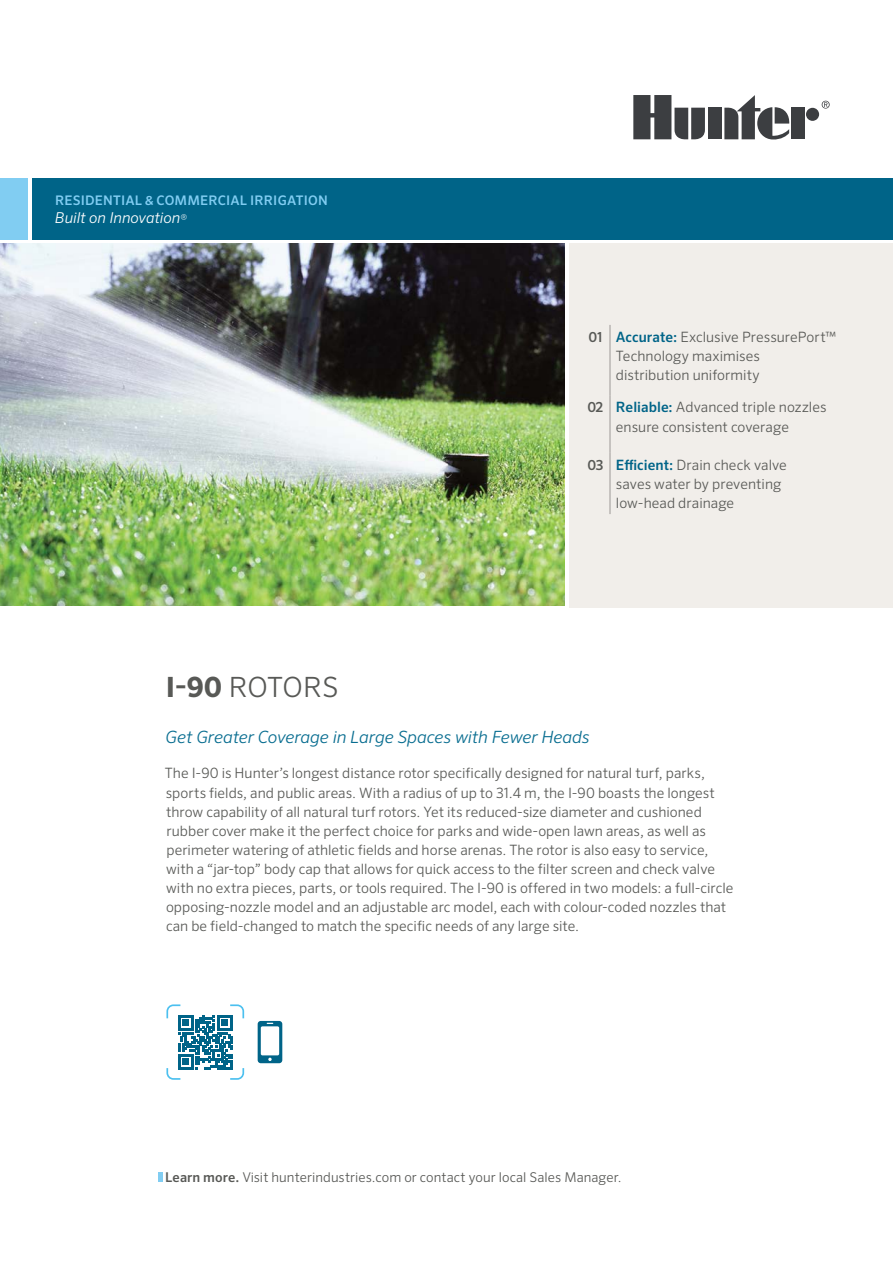
<style>
.page{position:relative;width:893px;height:1263px;background:#fff}
.page>*{position:absolute;margin:0;border:0;box-sizing:border-box;transform-origin:0 0}
.t1{font:300 27.9px "Sero Pro";letter-spacing:-.015em;color:#585956}
.t2{font:italic 300 16.95px "Sero Pro";letter-spacing:-.01em;color:#086d90}
.t3{font:italic 300 15px "Sero Pro";color:#fff}
.t4{font:300 14.25px/19px "Sero Pro";color:#585956}
.t5{font:300 13.5px "Sero Pro";letter-spacing:.005em;color:#585956}
.t6{font:500 13.2px "Sero Pro";letter-spacing:.015em;color:#81cdf2}
.s1{font-style:normal;font-size:12px}
.s2{font-weight:500;font-size:13.8px}
.s3{font-weight:500;color:#006488}
.s4{font-weight:700}
.s5{font-weight:500}
</style>
<div class="page">
<div style="left:569px;top:244px;width:324px;height:364px;background:#f1eeea"></div>
<svg style="left:822px;top:101px;width:8px;height:8px"></svg>
<div style="left:708px;top:108px;width:13px;height:31px;background:#3c3e41"></div>
<div style="left:806px;top:108px;width:13px;height:13px;background:#3c3e41;border-radius:50%"></div>
<div style="left:791px;top:108px;width:14px;height:31px;background:#3c3e41"></div>
<svg style="left:724px;top:95px;width:66px;height:45px"></svg>
<svg style="left:633px;top:95px;width:72px;height:45px"></svg>
<div style="left:32px;top:178px;width:861px;height:61px;background:#006488"></div>
<div style="left:0;top:178px;width:28px;height:61px;background:#81cdf2"></div>
<hr style="left:158px;top:1172px;width:4px;height:10px;background:#81cdf2">
<img style="left:0;top:244px;width:564px;height:362px">
<hr style="left:610px;top:325px;width:1px;height:70px;background:#9c9896">
<hr style="left:610px;top:395px;width:1px;height:58px;background:#9c9896">
<hr style="left:610px;top:453px;width:1px;height:61px;background:#9c9896">
<svg style="left:258px;top:1021px;width:24px;height:42px"></svg>
<svg style="left:166px;top:1004px;width:78px;height:76px"></svg>
<p class="t6" style="left:55px;top:192px;width:274px">RESIDENTIAL &amp; COMMERCIAL IRRIGATION</p>
<p class="t3" style="left:55px;top:208px;width:134px">Built on Innovation<span class="s1">®</span></p>
<p class="t4" style="left:616px;top:327px;width:222px;text-indent:-27px"><span class="s2">01</span> <span class="s3">Accurate:</span> Exclusive PressurePort™<br>Technology maximises distribution uniformity</p>
<p class="t4" style="left:616px;top:398px;width:212px;text-indent:-28px"><span class="s2">02</span> <span class="s3">Reliable:</span> Advanced triple nozzles ensure consistent coverage</p>
<p class="t4" style="left:616px;top:455px;width:172px;text-indent:-29px"><span class="s2">03</span> <span class="s3">Efficient:</span> Drain check valve saves water by preventing low-head drainage</p>
<h1 class="t1" style="left:166px;top:671px;width:174px"><span class="s4">I-90</span> ROTORS</h1>
<p class="t2" style="left:166px;top:727px;width:425px">Get Greater Coverage in Large Spaces with Fewer Heads</p>
<p class="t4" style="left:165px;top:764px;width:570px">The I-90 is Hunter’s longest distance rotor specifically designed for natural turf, parks, sports fields, and public areas. With a radius of up to 31.4 m, the I-90 boasts the longest throw capability of all natural turf rotors. Yet its reduced-size diameter and cushioned rubber cover make it the perfect choice for parks and wide-open lawn areas, as well as perimeter watering of athletic fields and horse arenas. The rotor is also easy to service, with a “jar-top” body cap that allows for quick access to the filter screen and check valve with no extra pieces, parts, or tools required. The I-90 is offered in two models: a full-circle opposing-nozzle model and an adjustable arc model, each with colour-coded nozzles that can be field-changed to match the specific needs of any large site.</p>
<p class="t5" style="left:165px;top:1169px;width:458px"><span class="s5">Learn more.</span> Visit hunterindustries.com or contact your local Sales Manager.</p>
</div>
